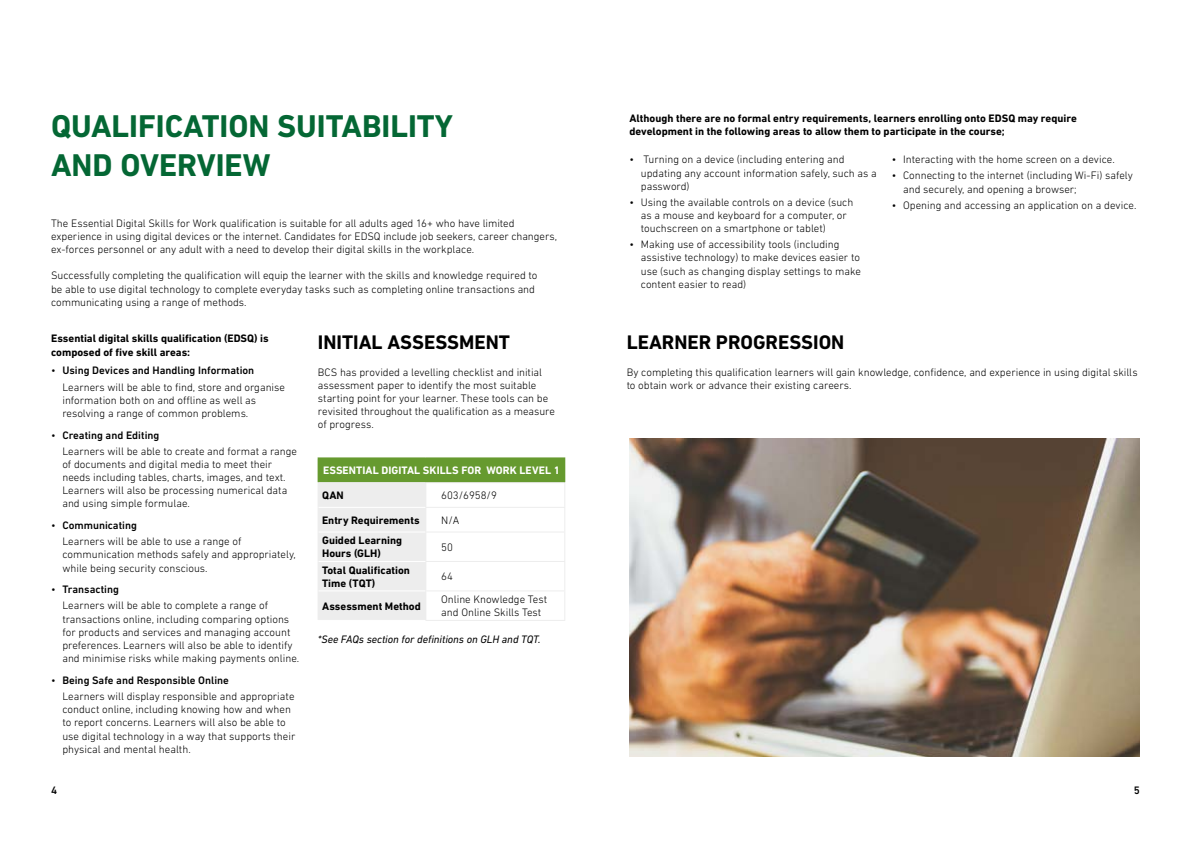
<style>
.page{position:relative;width:1191px;height:842px;background:#fff}
.page>*{position:absolute;margin:0;border:0;box-sizing:border-box;transform-origin:0 0}
.t1{font:700 32px/38.4px "DIN Next LT Pro";color:#046734}
.t2{font:700 20px "DIN Next LT Pro";color:#000}
.t3{font:300 11px/13.2px "DIN Next LT Pro";color:#000}
.t4{font:700 11px/13.2px "DIN Next LT Pro";color:#000}
.t5{font:italic 11px "DIN Next LT Pro";letter-spacing:-.005em;color:#000}
.t6{font:700 11px "DIN Next LT Pro";letter-spacing:.005em;color:#fff}
.t7{font:500 11px "DIN Next LT Pro";color:#000}
.s1{font-weight:500}
</style>
<div class="page">
<div style="left:318px;top:458px;width:247px;height:25px;background:#669a2f"></div>
<hr style="left:426px;top:482px;width:139px;height:1px;background:#ededed">
<hr style="left:425px;top:507px;width:140px;height:1px;background:#ededed">
<hr style="left:425px;top:531px;width:140px;height:1px;background:#ededed">
<hr style="left:425px;top:561px;width:140px;height:1px;background:#ededed">
<hr style="left:425px;top:590px;width:140px;height:1px;background:#ededed">
<hr style="left:425px;top:620px;width:140px;height:1px;background:#ededed">
<hr style="left:317px;top:457px;width:109px;height:1px;background:#669a2f">
<svg style="left:317px;top:458px;width:109px;height:162px"></svg>
<hr style="left:426px;top:457px;width:139px;height:1px;background:#669a2f">
<svg style="left:564px;top:482px;width:1px;height:138px"></svg>
<hr style="left:318px;top:507px;width:107px;height:1px;background:#fff">
<hr style="left:318px;top:531px;width:107px;height:1px;background:#fff">
<hr style="left:318px;top:561px;width:107px;height:1px;background:#fff">
<hr style="left:318px;top:590px;width:107px;height:1px;background:#fff">
<img style="left:629px;top:439px;width:511px;height:318px">
<h1 class="t1" style="left:51px;top:107px;width:403px">QUALIFICATION SUITABILITY<br>AND OVERVIEW</h1>
<p class="t3" style="left:51px;top:216px;width:508px">The Essential Digital Skills for Work qualification is suitable for all adults aged 16+ who have limited experience in using digital devices or the internet. Candidates for EDSQ include job seekers, career changers, ex-forces personnel or any adult with a need to develop their digital skills in the workplace.</p>
<p class="t3" style="left:51px;top:269px;width:488px">Successfully completing the qualification will equip the learner with the skills and knowledge required to be able to use digital technology to complete everyday tasks such as completing online transactions and communicating using a range of methods.</p>
<p class="t4" style="left:51px;top:332px;width:219px">Essential digital skills qualification (EDSQ) is composed of five skill areas:</p>
<p class="t3" style="left:62px;top:363px;width:224px;line-height:16px;text-indent:-11px">• <span class="s1">Using Devices and Handling Information<br></span>Learners will be able to find, store and organise</p>
<p class="t3" style="left:62px;top:393px;width:195px">information both on and offline as well as resolving a range of common problems.</p>
<p class="t3" style="left:62px;top:427px;width:236px;line-height:16px;text-indent:-11px">• <span class="s1">Creating and Editing<br></span>Learners will be able to create and format a range</p>
<p class="t3" style="left:62px;top:457px;width:226px">of documents and digital media to meet their needs including tables, charts, images, and text.<br>Learners will also be processing numerical data and using simple formulae.</p>
<p class="t3" style="left:62px;top:517px;width:181px;line-height:16px;text-indent:-11px">• <span class="s1">Communicating<br></span>Learners will be able to use a range of</p>
<p class="t3" style="left:62px;top:548px;width:235px">communication methods safely and appropriately, while being security conscious.</p>
<p class="t3" style="left:62px;top:581px;width:207px;line-height:16px;text-indent:-11px">• <span class="s1">Transacting<br></span>Learners will be able to complete a range of</p>
<p class="t3" style="left:62px;top:612px;width:238px">transactions online, including comparing options for products and services and managing account preferences. Learners will also be able to identify and minimise risks while making payments online.</p>
<p class="t3" style="left:62px;top:672px;width:234px;line-height:16px;text-indent:-11px">• <span class="s1">Being Safe and Responsible Online<br></span>Learners will display responsible and appropriate</p>
<p class="t3" style="left:62px;top:703px;width:234px">conduct online, including knowing how and when to report concerns. Learners will also be able to use digital technology in a way that supports their physical and mental health.</p>
<h2 class="t2" style="left:318px;top:331px;width:194px">INITIAL ASSESSMENT</h2>
<p class="t3" style="left:318px;top:365px;width:239px">BCS has provided a levelling checklist and initial assessment paper to identify the most suitable starting point for your learner. These tools can be revisited throughout the qualification as a measure of progress.</p>
<p class="t6" style="left:323px;top:464px;width:238px">ESSENTIAL DIGITAL SKILLS FOR WORK LEVEL 1</p>
<p class="t4" style="left:322px;top:489px;width:23px">QAN</p>
<p class="t3" style="left:441px;top:489px;width:57px">603/6958/9</p>
<p class="t4" style="left:322px;top:513px;width:99px">Entry Requirements</p>
<p class="t3" style="left:441px;top:513px;width:20px">N/A</p>
<p class="t4" style="left:322px;top:534px;width:81px">Guided Learning<br>Hours (GLH)</p>
<p class="t3" style="left:441px;top:540px;width:13px">50</p>
<p class="t4" style="left:322px;top:563px;width:89px">Total Qualification<br>Time (TQT)</p>
<p class="t3" style="left:441px;top:570px;width:13px">64</p>
<p class="t4" style="left:322px;top:599px;width:100px">Assessment Method</p>
<p class="t3" style="left:441px;top:593px;width:107px">Online Knowledge Test and Online Skills Test</p>
<p class="t5" style="left:318px;top:633px;width:224px">*See FAQs section for definitions on GLH and TQT.</p>
<p class="t4" style="left:629px;top:111px;width:449px">Although there are no formal entry requirements, learners enrolling onto EDSQ may require development in the following areas to allow them to participate in the course;</p>
<p class="t3" style="left:641px;top:153px;width:237px;text-indent:-11px">• Turning on a device (including entering and updating any account information safely, such as a password)</p>
<p class="t3" style="left:641px;top:195px;width:214px;text-indent:-11px">• Using the available controls on a device (such as a mouse and keyboard for a computer, or touchscreen on a smartphone or tablet)</p>
<p class="t3" style="left:641px;top:238px;width:222px;text-indent:-11px">• Making use of accessibility tools (including assistive technology) to make devices easier to use (such as changing display settings to make content easier to read)</p>
<p class="t3" style="left:891px;top:153px;width:224px">• Interacting with the home screen on a device.</p>
<p class="t3" style="left:903px;top:169px;width:231px;text-indent:-11px">• Connecting to the internet (including Wi-Fi) safely and securely, and opening a browser;</p>
<p class="t3" style="left:891px;top:198px;width:246px">• Opening and accessing an application on a device.</p>
<h2 class="t2" style="left:626px;top:331px;width:219px">LEARNER PROGRESSION</h2>
<p class="t3" style="left:626px;top:365px;width:512px">By completing this qualification learners will gain knowledge, confidence, and experience in using digital skills to obtain work or advance their existing careers.</p>
<p class="t7" style="left:51px;top:783px;width:8px">4</p>
<p class="t7" style="left:1133px;top:783px;width:8px">5</p>
</div>
